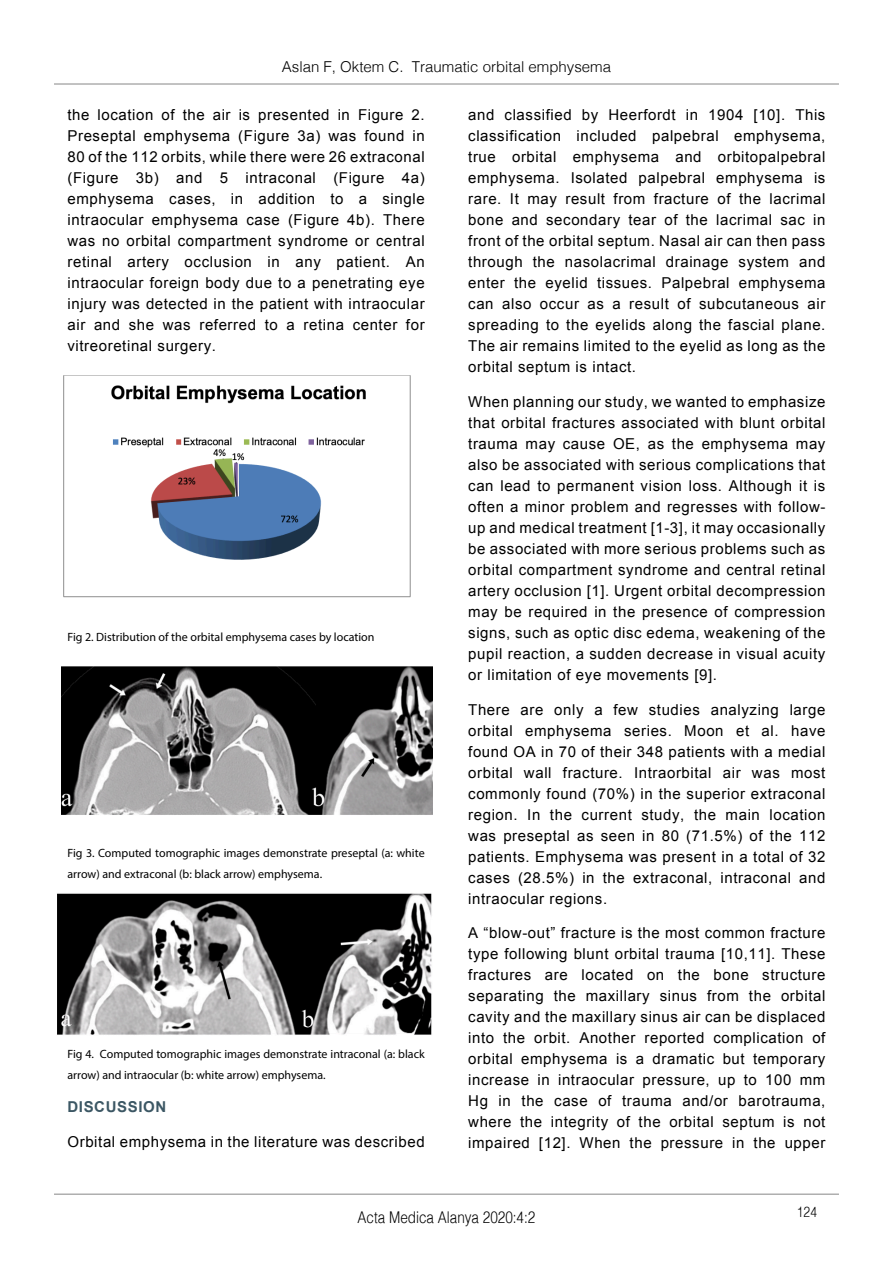
<style>
.page{position:relative;width:893px;height:1263px;background:#fff}
.page>*{position:absolute;margin:0;border:0;box-sizing:border-box;transform-origin:0 0}
.t1{font:300 16.2px "Helv";color:#000;scale:.83 1}
.Ana_Metin_Al__ActaMe{font:15px/21px "Arial";letter-spacing:.04em;color:#000;text-align:justify}
.t2{font:300 15px "Helvetica";color:#000}
.Ana_Metin_Al__ActaMe-2{font:700 15px "Arial";letter-spacing:.04em;color:#3c5764}
.t3{font:300 14.4px "Helv";color:#000;scale:.83 1}
.Tablo{font:12px/21px "Myriad Pro";color:#000}
</style>
<div class="page">
<hr style="left:54px;top:84px;width:785px;height:1px;background:#000">
<hr style="left:54px;top:1194px;width:785px;height:1px;background:#000">
<img style="left:63px;top:375px;width:348px;height:223px">
<img style="left:62px;top:666px;width:370px;height:149px">
<img style="left:57px;top:893px;width:375px;height:142px">
<p class="t2" style="left:282px;top:54px;width:331px">Aslan F, Oktem C. Traumatic orbital emphysema</p>
<p class="Ana_Metin_Al__ActaMe" style="left:68px;top:105px;width:359px">the location of the air is presented in Figure 2.<br>Preseptal emphysema (Figure 3a) was found in 80 of the 112 orbits, while there were 26 extraconal (Figure 3b) and 5 intraconal (Figure 4a) emphysema cases, in addition to a single intraocular emphysema case (Figure 4b). There was no orbital compartment syndrome or central retinal artery occlusion in any patient. An intraocular foreign body due to a penetrating eye injury was detected in the patient with intraocular air and she was referred to a retina center for vitreoretinal surgery.</p>
<p class="Ana_Metin_Al__ActaMe" style="left:468px;top:105px;width:359px">and classified by Heerfordt in 1904 [10]. This classification included palpebral emphysema, true orbital emphysema and orbitopalpebral emphysema. Isolated palpebral emphysema is rare. It may result from fracture of the lacrimal bone and secondary tear of the lacrimal sac in front of the orbital septum. Nasal air can then pass through the nasolacrimal drainage system and enter the eyelid tissues. Palpebral emphysema can also occur as a result of subcutaneous air spreading to the eyelids along the fascial plane.<br>The air remains limited to the eyelid as long as the orbital septum is intact.</p>
<p class="Ana_Metin_Al__ActaMe" style="left:468px;top:391px;width:359px">When planning our study, we wanted to emphasize that orbital fractures associated with blunt orbital trauma may cause OE, as the emphysema may also be associated with serious complications that can lead to permanent vision loss. Although it is often a minor problem and regresses with follow&shy;up and medical treatment [1-3], it may occasionally be associated with more serious problems such as orbital compartment syndrome and central retinal artery occlusion [1]. Urgent orbital decompression may be required in the presence of compression signs, such as optic disc edema, weakening of the pupil reaction, a sudden decrease in visual acuity or limitation of eye movements [9].</p>
<p class="Ana_Metin_Al__ActaMe" style="left:468px;top:699px;width:359px">There are only a few studies analyzing large orbital emphysema series. Moon et al. have found OA in 70 of their 348 patients with a medial orbital wall fracture. Intraorbital air was most commonly found (70%) in the superior extraconal region. In the current study, the main location was preseptal as seen in 80 (71.5%) of the 112 patients. Emphysema was present in a total of 32 cases (28.5%) in the extraconal, intraconal and intraocular regions.</p>
<p class="Ana_Metin_Al__ActaMe" style="left:468px;top:922px;width:359px">A “blow-out” fracture is the most common fracture type following blunt orbital trauma [10,11]. These fractures are located on the bone structure separating the maxillary sinus from the orbital cavity and the maxillary sinus air can be displaced into the orbit. Another reported complication of orbital emphysema is a dramatic but temporary increase in intraocular pressure, up to 100 mm Hg in the case of trauma and/or barotrauma, where the integrity of the orbital septum is not impaired [12]. When the pressure in the upper</p>
<p class="Tablo" style="left:68px;top:626px;width:308px">Fig 2. Distribution of the orbital emphysema cases by location</p>
<p class="Tablo" style="left:68px;top:842px;width:359px">Fig 3. Computed tomographic images demonstrate preseptal (a: white arrow) and extraconal (b: black arrow) emphysema.</p>
<p class="Tablo" style="left:68px;top:1043px;width:359px">Fig 4. Computed tomographic images demonstrate intraconal (a: black arrow) and intraocular (b: white arrow) emphysema.</p>
<p class="Ana_Metin_Al__ActaMe-2" style="left:68px;top:1097px;width:100px">DISCUSSION</p>
<p class="Ana_Metin_Al__ActaMe" style="left:68px;top:1131px;width:359px">Orbital emphysema in the literature was described</p>
<p class="t1" style="left:358px;top:1207px;width:216px">Acta Medica Alanya 2020:4:2</p>
<p class="t3" style="left:797px;top:1203px;width:26px">124</p>
</div>
